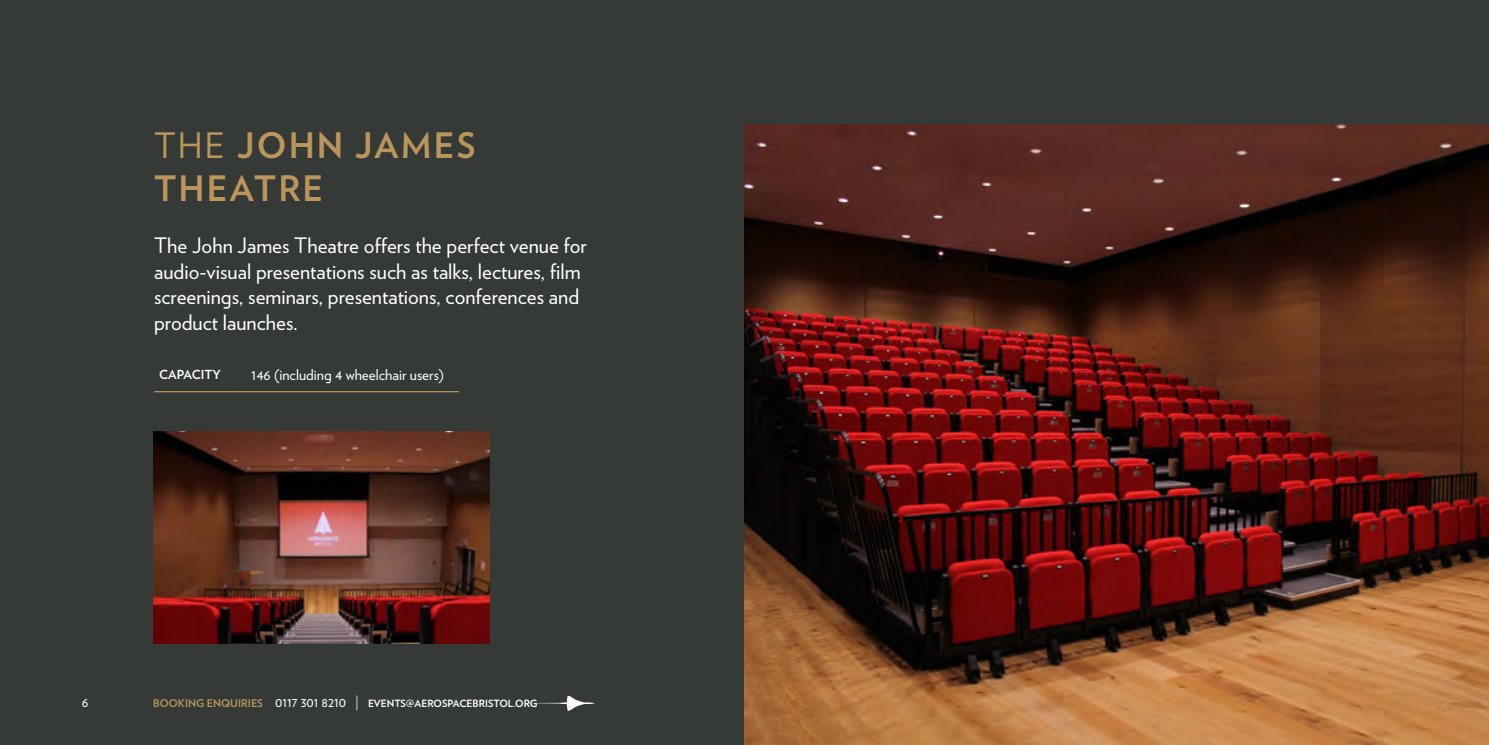
<style>
.page{position:relative;width:1489px;height:745px;background:#fff}
.page>*{position:absolute;margin:0;border:0;box-sizing:border-box;transform-origin:0 0}
.t1{font:700 35px/42px "Verlag";letter-spacing:.06em;color:#ba955c}
.t2{font:21.25px/25.5px "Verlag";color:#fff}
.t3{font:15px "Verlag";color:#fff}
.t4{font:13.75px "Verlag";color:#fff}
.t5{font:700 12.5px "Verlag";color:#fff}
.t6{font:700 10px "Verlag";color:#fff}
.s1{font-weight:400}
.s2{font-size:10.62px;color:#ba955c}
.s3{font-weight:400;font-size:13.75px}
.s4{font-weight:300;font-size:15.5px}
</style>
<div class="page">
<div style="left:0;top:0;width:744px;height:744px;background:#353a36"></div>
<img style="left:153px;top:431px;width:336px;height:212px">
<svg style="left:559px;top:695px;width:36px;height:15px"></svg>
<hr style="left:472px;top:702px;width:96px;height:1px;background:#fff">
<hr style="left:154px;top:391px;width:85px;height:1px;background:#ba955c">
<hr style="left:239px;top:391px;width:220px;height:1px;background:#ba955c">
<div style="left:744px;top:0;width:744px;height:744px;background:#353a36"></div>
<img style="left:744px;top:124px;width:744px;height:620px">
<p class="t1" style="left:154px;top:123px;width:323px"><span class="s1">THE</span> JOHN JAMES<br>THEATRE</p>
<p class="t2" style="left:154px;top:231px;width:434px">The John James Theatre offers the perfect venue for audio-visual presentations such as talks, lectures, film screenings, seminars, presentations, conferences and product launches.</p>
<p class="t5" style="left:159px;top:364px;width:63px">CAPACITY</p>
<p class="t3" style="left:251px;top:363px;width:194px">146 (including 4 wheelchair users)</p>
<p class="t4" style="left:82px;top:691px;width:8px">6</p>
<p class="t6" style="left:153px;top:695px;width:386px"><span class="s2">BOOKING ENQUIRIES</span> <span class="s3">0117 301 8210</span> <span class="s4">|</span> EVENTS@AEROSPACEBRISTOL.ORG</p>
</div>
